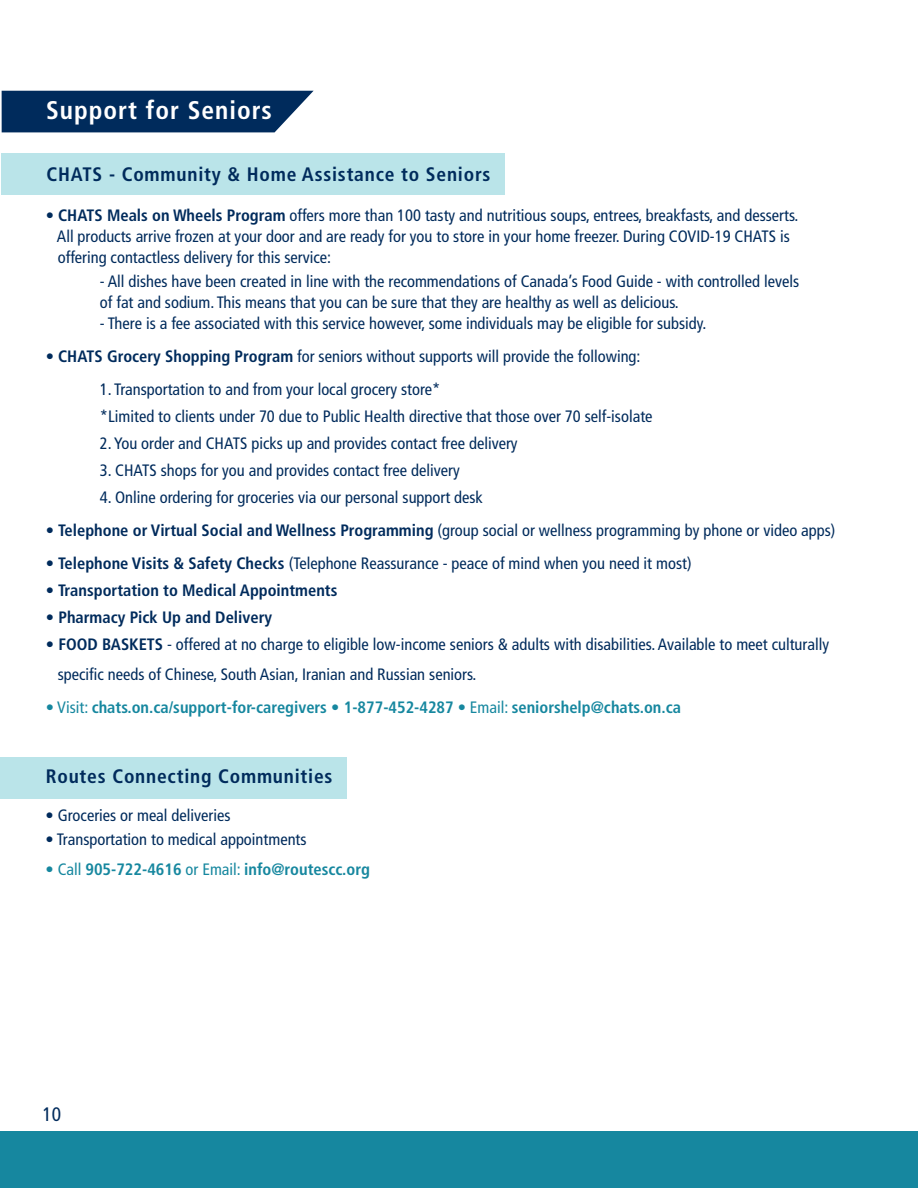
<style>
.page{position:relative;width:918px;height:1188px;background:#fff}
.page>*{position:absolute;margin:0;border:0;box-sizing:border-box;transform-origin:0 0}
.t1{font:700 condensed 25.5px "Frutiger LT Std";letter-spacing:.04em;color:#fff}
.t2{font:700 condensed 19.5px "Frutiger LT Std";letter-spacing:.04em;color:#002b5c}
.t3{font:condensed 19.5px "Frutiger LT Std";color:#002b5c}
.t4{font:condensed 16.5px/30px "Frutiger LT Std";color:#002b5c}
.t5{font:700 condensed 16.5px "Frutiger LT Std";color:#16879f}
.t6{font:700 condensed 16.5px "Frutiger LT Std";color:#002b5c}
.s1{font-weight:700}
.s2{font-weight:400}
</style>
<div class="page">
<div style="left:1px;top:1132px;width:917px;height:56px;background:#16879f"></div>
<div style="left:0;top:757px;width:347px;height:42px;background:#bae4e9"></div>
<div style="left:1px;top:153px;width:503px;height:42px;background:#bae4e9"></div>
<div style="left:2px;top:91px;width:312px;height:41px;background:#002b5c"></div>
<p class="t1" style="left:46px;top:95px;width:227px">Support for Seniors</p>
<p class="t2" style="left:47px;top:163px;width:445px">CHATS - Community &amp; Home Assistance to Seniors</p>
<p class="t4" style="left:46px;top:200px;width:754px">• <span class="s1">CHATS Meals on Wheels Program</span> offers more than 100 tasty and nutritious soups, entrees, breakfasts, and desserts.</p>
<p class="t4" style="left:57px;top:221px;width:735px">All products arrive frozen at your door and are ready for you to store in your home freezer. During COVID-19 CHATS is</p>
<p class="t4" style="left:58px;top:242px;width:275px">offering contactless delivery for this service:</p>
<p class="t4" style="left:100px;top:266px;width:701px">- All dishes have been created in line with the recommendations of Canada’s Food Guide - with controlled levels</p>
<p class="t4" style="left:100px;top:287px;width:581px">of fat and sodium. This means that you can be sure that they are healthy as well as delicious.</p>
<p class="t4" style="left:100px;top:308px;width:608px">- There is a fee associated with this service however, some individuals may be eligible for subsidy.</p>
<p class="t4" style="left:46px;top:341px;width:596px">• <span class="s1">CHATS Grocery Shopping Program</span> for seniors without supports will provide the following:</p>
<p class="t4" style="left:100px;top:374px;width:342px">1. Transportation to and from your local grocery store*</p>
<p class="t4" style="left:100px;top:401px;width:554px">*Limited to clients under 70 due to Public Health directive that those over 70 self-isolate</p>
<p class="t4" style="left:100px;top:428px;width:419px">2. You order and CHATS picks up and provides contact free delivery</p>
<p class="t4" style="left:100px;top:455px;width:361px">3. CHATS shops for you and provides contact free delivery</p>
<p class="t4" style="left:100px;top:482px;width:384px">4. Online ordering for groceries via our personal support desk</p>
<p class="t4" style="left:46px;top:515px;width:791px">• <span class="s1">Telephone or Virtual Social and Wellness Programming</span> (group social or wellness programming by phone or video apps)</p>
<p class="t4" style="left:46px;top:548px;width:647px">• <span class="s1">Telephone Visits &amp; Safety Checks</span> (Telephone Reassurance - peace of mind when you need it most)</p>
<p class="t6" style="left:46px;top:580px;width:293px"><span class="s2">•</span> Transportation to Medical Appointments</p>
<p class="t6" style="left:46px;top:607px;width:228px">• Pharmacy Pick Up and Delivery</p>
<p class="t4" style="left:58px;top:629px;width:773px;text-indent:-12px"><span class="s1">• FOOD BASKETS</span> - offered at no charge to eligible low-income seniors &amp; adults with disabilities. Available to meet culturally specific needs of Chinese, South Asian, Iranian and Russian seniors.</p>
<p class="t5" style="left:46px;top:697px;width:637px"><span class="s2">• Visit:</span> chats.on.ca/support-for-caregivers • 1-877-452-4287 <span class="s2">• Email:</span> seniorshelp@chats.on.ca</p>
<p class="t2" style="left:46px;top:765px;width:288px">Routes Connecting Communities</p>
<p class="t4" style="left:45px;top:800px;width:187px">• Groceries or meal deliveries</p>
<p class="t4" style="left:45px;top:824px;width:263px">• Transportation to medical appointments</p>
<p class="t5" style="left:45px;top:860px;width:326px"><span class="s2">• Call</span> 905-722-4616 <span class="s2">or Email:</span> info@routescc.org</p>
<p class="t3" style="left:42px;top:1103px;width:20px">10</p>
</div>
